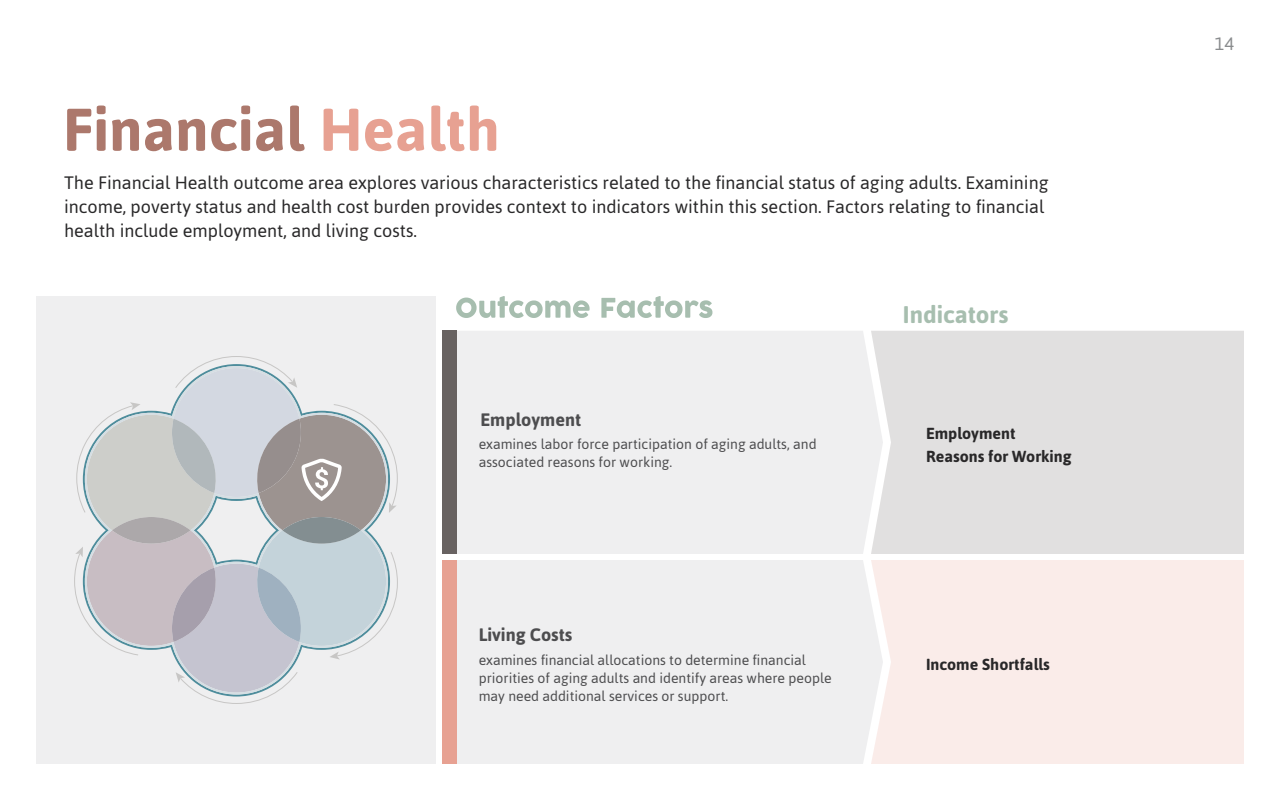
<style>
.page{position:relative;width:1280px;height:800px;background:#fff}
.page>*{position:absolute;margin:0;border:0;box-sizing:border-box;transform-origin:0 0}
.t1{font:700 60px "Asap";color:#ac786c}
.t2{font:700 24px "Asap";color:#a7beaf}
.t3{font:18px/24px "Asap";color:#292829}
.t4{font:700 18px "Asap";color:#4d4d4f}
.t5{font:18px "Asap";color:#8a8c8e}
.t6{font:700 16px/23.5px "Asap";color:#292829}
.t7{font:14px/18px "Asap";color:#4d4d4f}
.s1{color:#e7a192}
</style>
<div class="page">
<div style="left:36px;top:296px;width:400px;height:468px;background:#efeff0"></div>
<svg style="left:74px;top:356px;width:324px;height:348px"></svg>
<div style="left:456px;top:331px;width:415px;height:223px;background:#efeff0"></div>
<div style="left:456px;top:560px;width:415px;height:204px;background:#efeff0"></div>
<div style="left:442px;top:331px;width:14px;height:223px;background:#686261"></div>
<div style="left:442px;top:560px;width:14px;height:204px;background:#e7a192"></div>
<svg style="left:456px;top:296px;width:256px;height:22px"></svg>
<div style="left:871px;top:331px;width:373px;height:223px;background:#e1e0e0"></div>
<div style="left:871px;top:560px;width:373px;height:204px;background:#faece9"></div>
<h1 class="t1" style="left:63px;top:89px;width:438px">Financial <span class="s1">Health</span></h1>
<p class="t3" style="left:64px;top:170px;width:986px">The Financial Health outcome area explores various characteristics related to the financial status of aging adults. Examining income, poverty status and health cost burden provides context to indicators within this section. Factors relating to financial health include employment, and living costs.</p>
<p class="t4" style="left:480px;top:407px;width:102px">Employment</p>
<p class="t7" style="left:479px;top:435px;width:339px">examines labor force participation of aging adults, and associated reasons for working.</p>
<p class="t4" style="left:479px;top:623px;width:95px">Living Costs</p>
<p class="t7" style="left:479px;top:651px;width:355px">examines financial allocations to determine financial priorities of aging adults and identify areas where people may need additional services or support.</p>
<h2 class="t2" style="left:903px;top:299px;width:107px">Indicators</h2>
<p class="t6" style="left:926px;top:421px;width:147px">Employment<br>Reasons for Working</p>
<p class="t6" style="left:926px;top:652px;width:125px">Income Shortfalls</p>
<p class="t5" style="left:1215px;top:32px;width:21px">14</p>
</div>
